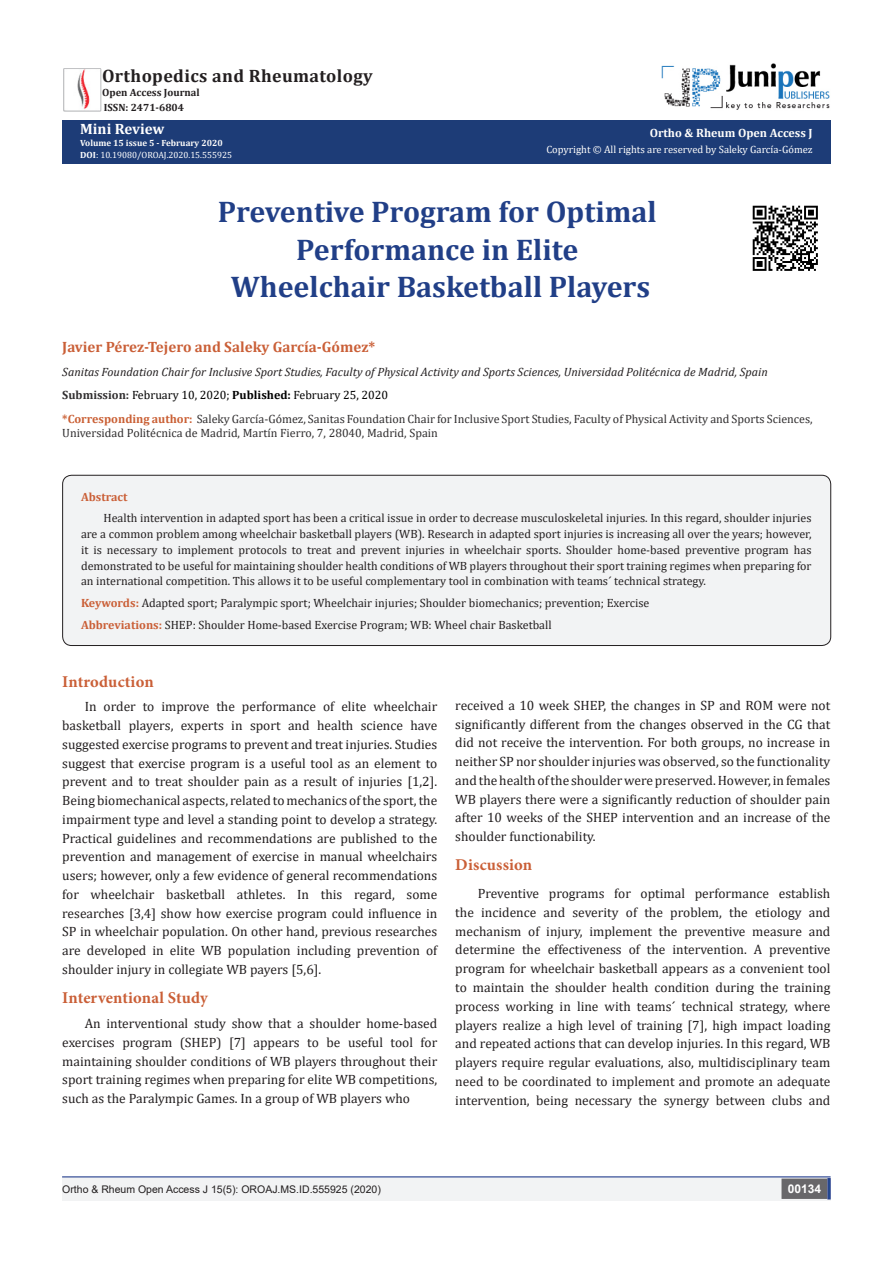
<style>
.page{position:relative;width:893px;height:1263px;background:#fff}
.page>*{position:absolute;margin:0;border:0;box-sizing:border-box;transform-origin:0 0}
.t1{font:700 30px "Cambria";color:#213f87}
.t2{font:700 18px "Cambria";letter-spacing:.02em;color:#231f20}
.t3{font:700 16.5px "Minion Pro";letter-spacing:.005em;color:#ca5f37}
.t4{font:700 15px "Cambria";color:#ca5f37}
.t5{font:700 15px "Cambria";color:#fff}
.t6{font:13.5px/18.8px "Cambria";color:#231f20;text-align:justify}
.t7{font:12px/15.8px "Cambria";color:#231f20;text-align:justify}
.t8{font:12px/14.4px "Cambria";color:#312f30}
.t9{font:italic 12px "Cambria";color:#231f20}
.t10{font:12px "Cambria";color:#000}
.t11{font:700 12px "Cambria";color:#fffefc}
.t12{font:700 12px "Cambria";color:#ca5f37}
.t13{font:700 12px "Arial";color:#fff}
.t14{font:10.5px "Arial";color:#231f20}
.t15{font:10.5px "Cambria";color:#fffefc}
.t16{font:700 10.5px "Cambria";color:#231f20}
.t17{font:9px "Cambria";color:#fff}
.t18{font:700 9px "Cambria";color:#fffefc}
.s1{font-weight:700}
.s2{color:#fff}
.s3{font-weight:700;color:#312f30}
.s4{font-weight:700;color:#ca6035}
.s5{font-weight:700;color:#ca5f37}
</style>
<div class="page">
<div style="left:62px;top:120px;width:769px;height:44px;background:#1d3c77"></div>
<div style="left:62px;top:1177px;width:494px;height:24px;background:#f2f3f4"></div>
<div style="left:510px;top:1177px;width:321px;height:24px;background:#f2f3f4"></div>
<div style="left:782px;top:1179px;width:45px;height:19px;background:#68676a"></div>
<div style="left:781px;top:1178px;width:46px;height:21px;border:2px solid #68676a"></div>
<svg style="left:827px;top:1178px;width:4px;height:21px"></svg>
<img style="left:77px;top:70px;width:13px;height:39px">
<div style="left:63px;top:68px;width:38px;height:43px;border:1px solid #c1c2c4"></div>
<img style="left:662px;top:63px;width:168px;height:47px">
<hr style="left:62px;top:1176px;width:769px;height:1px;background:#253f8e">
<div style="left:63px;top:475px;width:768px;height:170px;background:#f2f3f4;border-radius:9px"></div>
<div style="left:62px;top:475px;width:769px;height:171px;border:1px solid #231f20;border-radius:9px"></div>
<img style="left:752px;top:205px;width:66px;height:66px">
<p class="t2" style="left:102px;top:64px;width:272px">Orthopedics and Rheumatology</p>
<p class="t16" style="left:102px;top:85px;width:99px">Open Access Journal</p>
<p class="t16" style="left:104px;top:100px;width:82px">ISSN: 2471-6804</p>
<p class="t5" style="left:80px;top:118px;width:86px">Mini Review</p>
<p class="t18" style="left:80px;top:137px;width:144px">Volume 15 issue 5 - February 2020</p>
<p class="t17" style="left:80px;top:150px;width:153px"><span class="s1">DOI</span>: 10.19080/OROAJ.2020.15.555925</p>
<p class="t11" style="left:650px;top:124px;width:165px">Ortho &amp; Rheum Open Access J</p>
<p class="t15" style="left:546px;top:143px;width:268px">Copyright © All rights are reserved by <span class="s2">Saleky García-Gómez</span></p>
<p class="t1" style="left:218px;top:191px;width:441px">Preventive Program for Optimal</p>
<p class="t1" style="left:296px;top:229px;width:284px">Performance in Elite</p>
<p class="t1" style="left:231px;top:266px;width:421px">Wheelchair Basketball Players</p>
<p class="t4" style="left:62px;top:337px;width:315px">Javier Pérez-Tejero and Saleky García-Gómez*</p>
<p class="t9" style="left:62px;top:363px;width:707px">Sanitas Foundation Chair for Inclusive Sport Studies, Faculty of Physical Activity and Sports Sciences, Universidad Politécnica de Madrid, Spain</p>
<p class="t10" style="left:62px;top:388px;width:327px"><span class="s3">Submission:</span> February 10, 2020; <span class="s1">Published:</span> February 25, 2020</p>
<p class="t8" style="left:62px;top:411px;width:752px"><span class="s4">*Corresponding author:</span> Saleky García-Gómez, Sanitas Foundation Chair for Inclusive Sport Studies, Faculty of Physical Activity and Sports Sciences,<br>Universidad Politécnica de Madrid, Martín Fierro, 7, 28040, Madrid, Spain</p>
<p class="t12" style="left:81px;top:488px;width:48px">Abstract</p>
<p class="t7" style="left:81px;top:510px;width:732px;text-indent:22px">Health intervention in adapted sport has been a critical issue in order to decrease musculoskeletal injuries. In this regard, shoulder injuries are a common problem among wheelchair basketball players (WB). Research in adapted sport injuries is increasing all over the years; however, it is necessary to implement protocols to treat and prevent injuries in wheelchair sports. Shoulder home-based preventive program has demonstrated to be useful for maintaining shoulder health conditions of WB players throughout their sport training regimes when preparing for an international competition. This allows it to be useful complementary tool in combination with teams´ technical strategy.</p>
<p class="t7" style="left:81px;top:595px;width:570px"><span class="s5">Keywords:</span> Adapted sport; Paralympic sport; Wheelchair injuries; Shoulder biomechanics; prevention; Exercise</p>
<p class="t7" style="left:81px;top:617px;width:472px"><span class="s5">Abbreviations:</span> SHEP: Shoulder Home-based Exercise Program; WB: Wheel chair Basketball</p>
<p class="t3" style="left:62px;top:670px;width:93px">Introduction</p>
<p class="t6" style="left:62px;top:697px;width:377px;text-indent:22px">In order to improve the performance of elite wheelchair basketball players, experts in sport and health science have suggested exercise programs to prevent and treat injuries. Studies suggest that exercise program is a useful tool as an element to prevent and to treat shoulder pain as a result of injuries [1,2].<br>Being biomechanical aspects, related to mechanics of the sport, the impairment type and level a standing point to develop a strategy.<br>Practical guidelines and recommendations are published to the prevention and management of exercise in manual wheelchairs users; however, only a few evidence of general recommendations for wheelchair basketball athletes. In this regard, some researches [3,4] show how exercise program could influence in SP in wheelchair population. On other hand, previous researches are developed in elite WB population including prevention of shoulder injury in collegiate WB payers [5,6].</p>
<p class="t3" style="left:62px;top:986px;width:147px">Interventional Study</p>
<p class="t6" style="left:62px;top:1014px;width:377px;text-indent:22px">An interventional study show that a shoulder home-based exercises program (SHEP) [7] appears to be useful tool for maintaining shoulder conditions of WB players throughout their sport training regimes when preparing for elite WB competitions, such as the Paralympic Games. In a group of WB players who</p>
<p class="t6" style="left:455px;top:696px;width:377px">received a 10 week SHEP, the changes in SP and ROM were not significantly different from the changes observed in the CG that did not receive the intervention. For both groups, no increase in neither SP nor shoulder injuries was observed, so the functionality and the health of the shoulder were preserved. However, in females WB players there were a significantly reduction of shoulder pain after 10 weeks of the SHEP intervention and an increase of the shoulder functionability.</p>
<p class="t3" style="left:455px;top:853px;width:78px">Discussion</p>
<p class="t6" style="left:455px;top:884px;width:377px;text-indent:22px">Preventive programs for optimal performance establish the incidence and severity of the problem, the etiology and mechanism of injury, implement the preventive measure and determine the effectiveness of the intervention. A preventive program for wheelchair basketball appears as a convenient tool to maintain the shoulder health condition during the training process working in line with teams´ technical strategy, where players realize a high level of training [7], high impact loading and repeated actions that can develop injuries. In this regard, WB players require regular evaluations, also, multidisciplinary team need to be coordinated to implement and promote an adequate intervention, being necessary the synergy between clubs and</p>
<p class="t14" style="left:62px;top:1182px;width:320px">Ortho &amp; Rheum Open Access J 15(5): OROAJ.MS.ID.555925 (2020)</p>
<p class="t13" style="left:788px;top:1180px;width:35px">00134</p>
</div>
